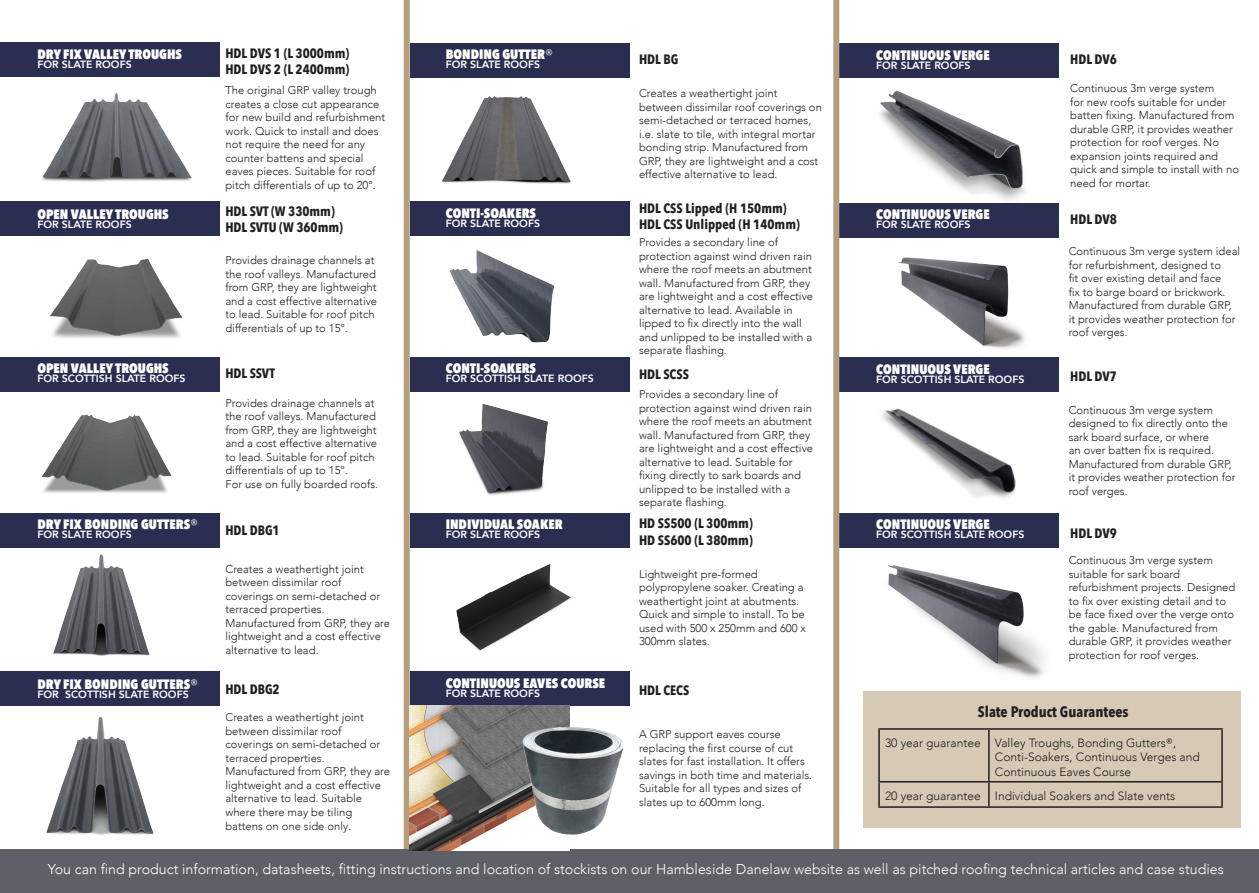
<style>
.page{position:relative;width:1259px;height:893px;background:#fff}
.page>*{position:absolute;margin:0;border:0;box-sizing:border-box;transform-origin:0 0}
.t1{font:700 condensed 15px "Avenir Next LT Pro";color:#231f20}
.t2{font:300 14.25px "Avenir";color:#fff}
.t3{font:800 condensed 13.5px "Avenir Next LT Pro";color:#fff}
.t4{font:700 condensed 13.5px/16.2px "Avenir Next LT Pro";color:#231f20}
.t5{font:300 12px/14.4px "Avenir";color:#231f20}
.t6{font:300 11.25px/13.5px "Avenir";color:#231f20}
.t7{font:800 10.5px "Avenir";color:#fff}
.s1{font-weight:400;font-stretch:normal}
.s2{font-size:12px}
.s3{font-family:"Avenir Next LT Pro";font-weight:400}
</style>
<div class="page">
<img style="left:50px;top:259px;width:133px;height:79px">
<img style="left:42px;top:93px;width:150px;height:89px">
<img style="left:0;top:547px;width:209px;height:125px">
<img style="left:41px;top:414px;width:131px;height:79px">
<img style="left:46px;top:716px;width:108px;height:119px">
<img style="left:449px;top:250px;width:105px;height:93px">
<img style="left:459px;top:403px;width:89px;height:92px">
<img style="left:403px;top:534px;width:218px;height:145px">
<img style="left:403px;top:54px;width:227px;height:158px">
<div style="left:0;top:43px;width:220px;height:34px;background:#2a2f52"></div>
<img style="left:879px;top:90px;width:147px;height:110px">
<img style="left:844px;top:391px;width:210px;height:107px">
<img style="left:899px;top:257px;width:126px;height:91px">
<img style="left:888px;top:565px;width:157px;height:113px">
<div style="left:0;top:201px;width:220px;height:34px;background:#2a2f52"></div>
<div style="left:0;top:357px;width:220px;height:34px;background:#2a2f52"></div>
<div style="left:0;top:513px;width:220px;height:34px;background:#2a2f52"></div>
<div style="left:0;top:672px;width:220px;height:34px;background:#2a2f52"></div>
<div style="left:410px;top:44px;width:219px;height:34px;background:#2a2f52"></div>
<div style="left:410px;top:201px;width:219px;height:34px;background:#2a2f52"></div>
<div style="left:410px;top:357px;width:219px;height:34px;background:#2a2f52"></div>
<div style="left:410px;top:513px;width:219px;height:34px;background:#2a2f52"></div>
<div style="left:410px;top:672px;width:219px;height:34px;background:#2a2f52"></div>
<div style="left:839px;top:44px;width:220px;height:34px;background:#2a2f52"></div>
<div style="left:839px;top:203px;width:220px;height:34px;background:#2a2f52"></div>
<div style="left:839px;top:357px;width:220px;height:34px;background:#2a2f52"></div>
<div style="left:839px;top:513px;width:220px;height:34px;background:#2a2f52"></div>
<div style="left:404px;top:0;width:6px;height:893px;background:#b39f7e"></div>
<div style="left:833px;top:0;width:6px;height:893px;background:#b39f7e"></div>
<div style="left:0;top:849px;width:1259px;height:44px;background:#5d6067"></div>
<div style="left:863px;top:691px;width:378px;height:136px;background:#d6c9b5"></div>
<hr style="left:878px;top:728px;width:111px;height:2px;background:#231f20">
<hr style="left:878px;top:730px;width:2px;height:51px;background:#231f20">
<hr style="left:989px;top:728px;width:233px;height:2px;background:#231f20">
<hr style="left:988px;top:730px;width:1px;height:51px;background:#231f20">
<hr style="left:1221px;top:730px;width:1px;height:51px;background:#231f20">
<hr style="left:878px;top:781px;width:111px;height:1px;background:#231f20">
<hr style="left:878px;top:782px;width:2px;height:24px;background:#231f20">
<hr style="left:989px;top:781px;width:233px;height:1px;background:#231f20">
<svg style="left:988px;top:782px;width:1px;height:24px"></svg>
<svg style="left:1221px;top:782px;width:1px;height:24px"></svg>
<hr style="left:878px;top:806px;width:111px;height:2px;background:#231f20">
<hr style="left:989px;top:806px;width:233px;height:2px;background:#231f20">
<img style="left:410px;top:706px;width:160px;height:144px">
<img style="left:515px;top:705px;width:109px;height:139px">
<p class="t3" style="left:37px;top:46px;width:146px">DRY FIX VALLEY TROUGHS</p>
<p class="t7" style="left:37px;top:56px;width:96px">FOR SLATE ROOFS</p>
<p class="t4" style="left:225px;top:45px;width:125px">HDL DVS 1 (L 3000mm)<br>HDL DVS 2 (L 2400mm)</p>
<p class="t3" style="left:446px;top:46px;width:109px">BONDING GUTTER<span class="s1">®</span></p>
<p class="t7" style="left:446px;top:57px;width:96px">FOR SLATE ROOFS</p>
<p class="t4" style="left:639px;top:51px;width:41px">HDL BG</p>
<p class="t3" style="left:876px;top:47px;width:115px">CONTINUOUS VERGE</p>
<p class="t7" style="left:876px;top:57px;width:96px">FOR SLATE ROOFS</p>
<p class="t4" style="left:1070px;top:51px;width:48px">HDL DV6</p>
<p class="t6" style="left:225px;top:84px;width:161px">The original GRP valley trough creates a close cut appearance for new build and refurbishment work. Quick to install and does not require the need for any counter battens and special eaves pieces. Suitable for roof pitch differentials of up to 20°.</p>
<p class="t6" style="left:639px;top:87px;width:184px">Creates a weathertight joint between dissimilar roof coverings on semi-detached or terraced homes, i.e. slate to tile, with integral mortar bonding strip. Manufactured from GRP, they are lightweight and a cost effective alternative to lead.</p>
<p class="t6" style="left:1070px;top:81px;width:170px">Continuous 3m verge system<br>for new roofs suitable for under batten fixing. Manufactured from durable GRP, it provides weather protection for roof verges. No expansion joints required and quick and simple to install with no need for mortar.</p>
<p class="t3" style="left:37px;top:206px;width:133px">OPEN VALLEY TROUGHS</p>
<p class="t7" style="left:37px;top:216px;width:96px">FOR SLATE ROOFS</p>
<p class="t4" style="left:225px;top:203px;width:119px">HDL SVT (W 330mm)<br>HDL SVTU (W 360mm)</p>
<p class="t3" style="left:446px;top:205px;width:92px">CONTI-SOAKERS</p>
<p class="t7" style="left:446px;top:215px;width:96px">FOR SLATE ROOFS</p>
<p class="t4" style="left:639px;top:200px;width:162px">HDL CSS Lipped (H 150mm)<br>HDL CSS Unlipped (H 140mm)</p>
<p class="t3" style="left:876px;top:206px;width:115px">CONTINUOUS VERGE</p>
<p class="t7" style="left:876px;top:216px;width:96px">FOR SLATE ROOFS</p>
<p class="t4" style="left:1070px;top:211px;width:48px">HDL DV8</p>
<p class="t3" style="left:37px;top:360px;width:133px">OPEN VALLEY TROUGHS</p>
<p class="t7" style="left:37px;top:370px;width:150px">FOR SCOTTISH SLATE ROOFS</p>
<p class="t6" style="left:225px;top:254px;width:153px">Provides drainage channels at the roof valleys. Manufactured from GRP, they are lightweight and a cost effective alternative to lead. Suitable for roof pitch differentials of up to 15°.</p>
<p class="t4" style="left:225px;top:365px;width:51px">HDL SSVT</p>
<p class="t6" style="left:225px;top:396px;width:154px">Provides drainage channels at the roof valleys. Manufactured from GRP, they are lightweight and a cost effective alternative to lead. Suitable for roof pitch differentials of up to 15°.<br>For use on fully boarded roofs.</p>
<p class="t3" style="left:446px;top:360px;width:92px">CONTI-SOAKERS</p>
<p class="t7" style="left:446px;top:370px;width:150px">FOR SCOTTISH SLATE ROOFS</p>
<p class="t6" style="left:639px;top:236px;width:176px">Provides a secondary line of protection against wind driven rain where the roof meets an abutment wall. Manufactured from GRP, they are lightweight and a cost effective alternative to lead. Available in lipped to fix directly into the wall and unlipped to be installed with a separate flashing.</p>
<p class="t6" style="left:639px;top:388px;width:176px">Provides a secondary line of protection against wind driven rain where the roof meets an abutment wall. Manufactured from GRP, they are lightweight and a cost effective alternative to lead. Suitable for fixing directly to sark boards and unlipped to be installed with a separate flashing.</p>
<p class="t4" style="left:639px;top:366px;width:51px">HDL SCSS</p>
<p class="t3" style="left:876px;top:360px;width:115px">CONTINUOUS VERGE</p>
<p class="t7" style="left:876px;top:371px;width:150px">FOR SCOTTISH SLATE ROOFS</p>
<p class="t6" style="left:1068px;top:245px;width:173px">Continuous 3m verge system ideal for refurbishment, designed to<br>fit over existing detail and face<br>fix to barge board or brickwork.<br>Manufactured from durable GRP, it provides weather protection for roof verges.</p>
<p class="t4" style="left:1070px;top:368px;width:48px">HDL DV7</p>
<p class="t6" style="left:1068px;top:403px;width:168px">Continuous 3m verge system designed to fix directly onto the sark board surface, or where<br>an over batten fix is required.<br>Manufactured from durable GRP, it provides weather protection for roof verges.</p>
<p class="t3" style="left:37px;top:516px;width:162px">DRY FIX BONDING GUTTERS<span class="s1">®</span></p>
<p class="t7" style="left:37px;top:526px;width:96px">FOR SLATE ROOFS</p>
<p class="t4" style="left:225px;top:522px;width:56px">HDL DBG1</p>
<p class="t3" style="left:446px;top:516px;width:118px">INDIVIDUAL SOAKER</p>
<p class="t7" style="left:446px;top:526px;width:96px">FOR SLATE ROOFS</p>
<p class="t4" style="left:639px;top:515px;width:115px">HD SS500 (L 300mm)<br>HD SS600 (L 380mm)</p>
<p class="t3" style="left:876px;top:516px;width:115px">CONTINUOUS VERGE</p>
<p class="t7" style="left:876px;top:526px;width:150px">FOR SCOTTISH SLATE ROOFS</p>
<p class="t4" style="left:1070px;top:525px;width:48px">HDL DV9</p>
<p class="t6" style="left:225px;top:562px;width:166px">Creates a weathertight joint between dissimilar roof coverings on semi-detached or terraced properties.<br>Manufactured from GRP, they are lightweight and a cost effective alternative to lead.</p>
<p class="t6" style="left:639px;top:567px;width:168px">Lightweight pre-formed polypropylene soaker. Creating a weathertight joint at abutments.<br>Quick and simple to install. To be used with 500 x 250mm and 600 x<br>300mm slates.</p>
<p class="t6" style="left:1068px;top:553px;width:168px">Continuous 3m verge system suitable for sark board refurbishment projects. Designed to fix over existing detail and to be face fixed over the verge onto the gable. Manufactured from durable GRP, it provides weather protection for roof verges.</p>
<p class="t3" style="left:37px;top:676px;width:162px">DRY FIX BONDING GUTTERS<span class="s1">®</span></p>
<p class="t7" style="left:37px;top:686px;width:153px">FOR SCOTTISH SLATE ROOFS</p>
<p class="t4" style="left:225px;top:681px;width:56px">HDL DBG2</p>
<p class="t3" style="left:446px;top:675px;width:161px">CONTINUOUS EAVES COURSE</p>
<p class="t7" style="left:446px;top:685px;width:96px">FOR SLATE ROOFS</p>
<p class="t4" style="left:639px;top:682px;width:52px">HDL CECS</p>
<p class="t6" style="left:225px;top:711px;width:166px">Creates a weathertight joint between dissimilar roof coverings on semi-detached or terraced properties.<br>Manufactured from GRP, they are lightweight and a cost effective alternative to lead. Suitable where there may be tiling battens on one side only<span class="s2">.</span></p>
<p class="t6" style="left:639px;top:728px;width:175px">A GRP support eaves course replacing the first course of cut slates for fast installation. It offers savings in both time and materials.<br>Suitable for all types and sizes of slates up to 600mm long.</p>
<h1 class="t1" style="left:978px;top:703px;width:152px">Slate Product Guarantees</h1>
<p class="t5" style="left:995px;top:736px;width:206px;text-indent:-110px">30 year guarantee Valley Troughs, Bonding Gutters<span class="s3">®</span>,<br>Conti-Soakers, Continuous Verges and<br>Continuous Eaves Course</p>
<p class="t5" style="left:885px;top:788px;width:292px">20 year guarantee Individual Soakers and Slate vents</p>
<p class="t2" style="left:48px;top:861px;width:1177px">You can find product information, datasheets, fitting instructions and location of stockists on our Hambleside Danelaw website as well as pitched roofing technical articles and case studies</p>
</div>
